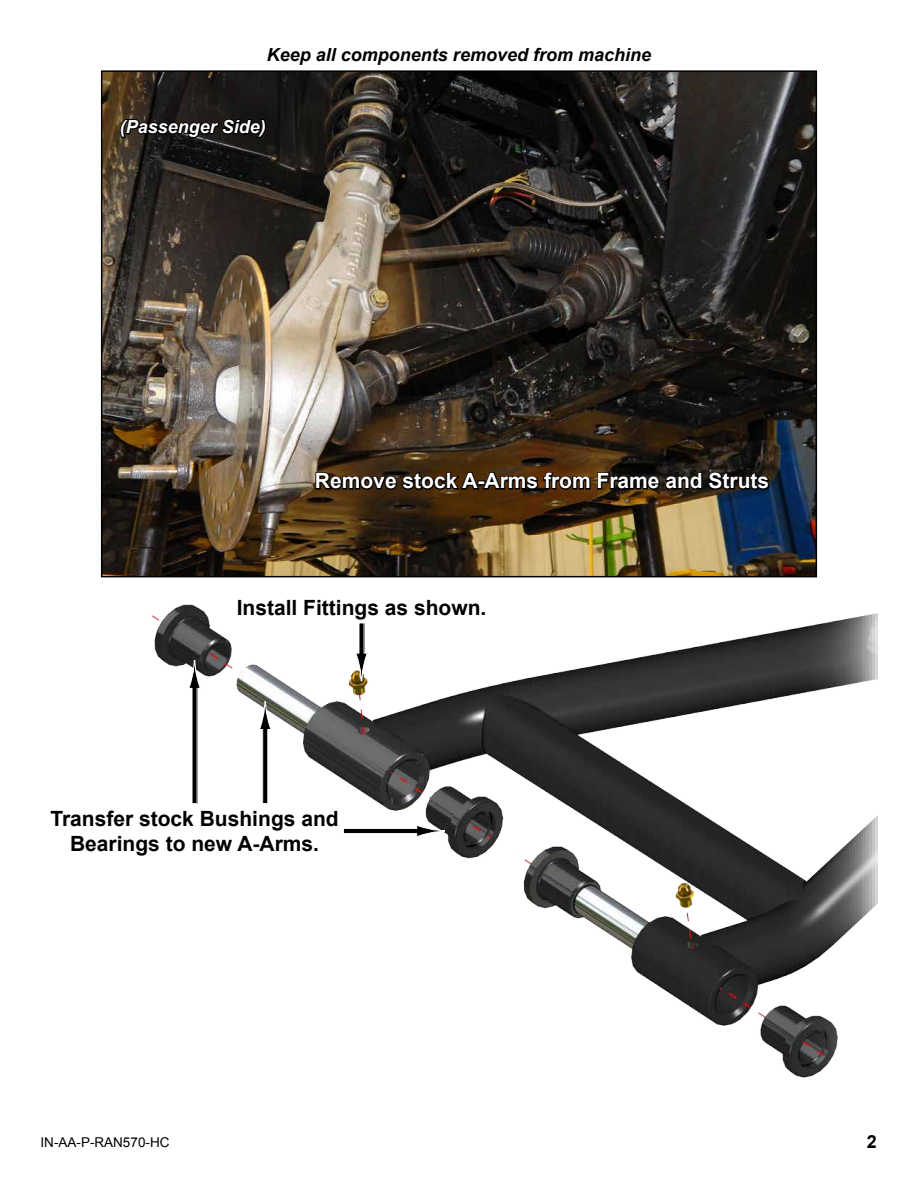
<style>
.page{position:relative;width:918px;height:1188px;background:#fff}
.page>*{position:absolute;margin:0;border:0;box-sizing:border-box;transform-origin:0 0}
.t1{font:700 21px/25.2px "Arial";color:#000;text-align:center}
.t2{font:700 21px "Arial";color:#fff}
.t3{font:italic 700 18px "Arial";color:#000}
.t4{font:italic 700 18px "Arial";color:#fff}
.t5{font:700 18px "Arial";color:#000}
.t6{font:13.5px "Arial";color:#000}
</style>
<div class="page">
<img style="left:104px;top:73px;width:710px;height:501px">
<div style="left:101px;top:70px;width:716px;height:507px;border:2px solid #000"></div>
<svg style="left:118px;top:117px;width:150px;height:23px;background:#14110f"></svg>
<svg style="left:314px;top:458px;width:457px;height:34px;background:#291b0c"></svg>
<img style="left:152px;top:604px;width:726px;height:474px">
<div style="left:192px;top:688px;width:5px;height:116px;background:#000"></div>
<svg style="left:188px;top:661px;width:13px;height:28px"></svg>
<div style="left:263px;top:729px;width:5px;height:75px;background:#000"></div>
<div style="left:262px;top:729px;width:6px;height:75px;border:1px solid #fff"></div>
<svg style="left:259px;top:702px;width:13px;height:28px"></svg>
<div style="left:343px;top:828px;width:74px;height:6px;background:#000"></div>
<div style="left:343px;top:828px;width:74px;height:6px;border:1px solid #fff"></div>
<svg style="left:416px;top:824px;width:29px;height:14px"></svg>
<div style="left:359px;top:623px;width:5px;height:30px;background:#000"></div>
<svg style="left:355px;top:652px;width:13px;height:30px"></svg>
<p class="t3" style="left:267px;top:42px;width:386px">Keep all components removed from machine</p>
<p class="t4" style="left:120px;top:115px;width:148px">(Passenger Side)</p>
<p class="t2" style="left:315px;top:467px;width:456px">Remove stock A-Arms from Frame and Struts</p>
<p class="t1" style="left:237px;top:596px;width:251px">Install Fittings as shown.</p>
<p class="t1" style="left:50px;top:807px;width:290px">Transfer stock Bushings and<br>Bearings to new A-Arms.</p>
<p class="t6" style="left:40px;top:1133px;width:131px">IN-AA-P-RAN570-HC</p>
<p class="t5" style="left:867px;top:1129px;width:12px">2</p>
</div>
